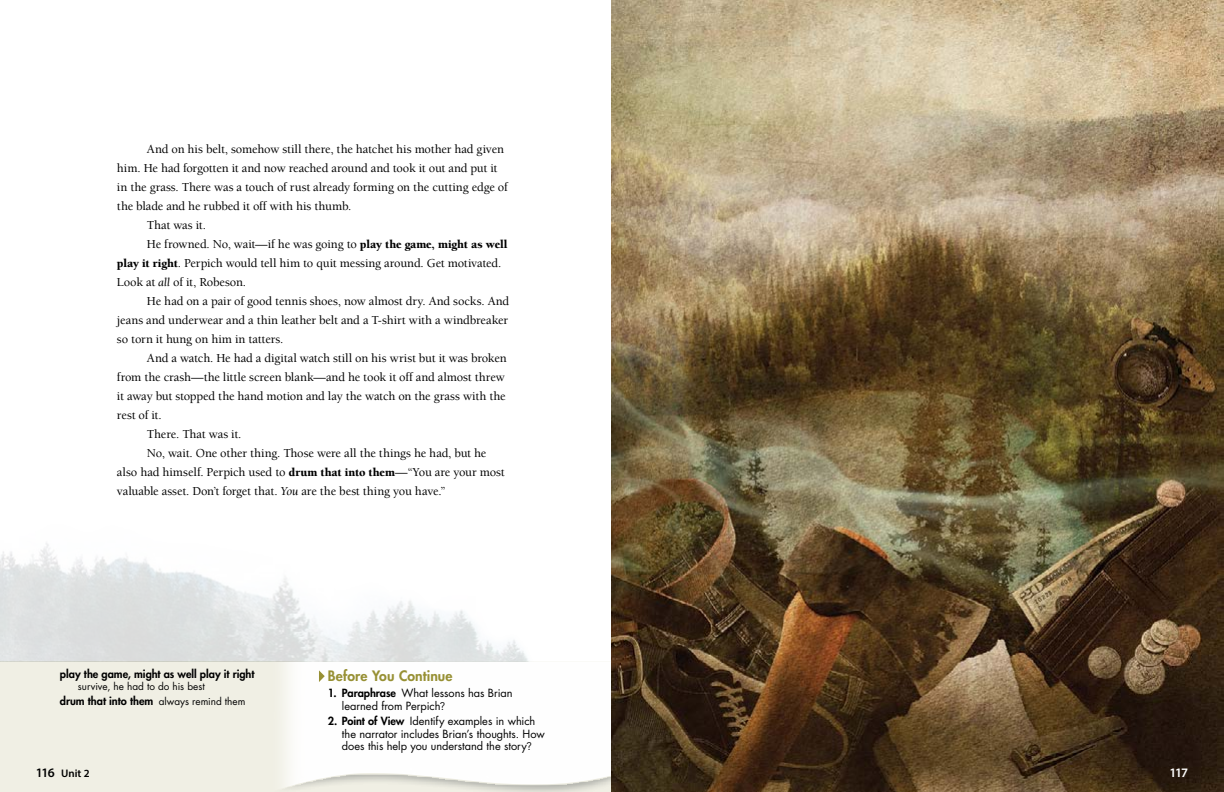
<style>
.page{position:relative;width:1224px;height:792px;background:#fff}
.page>*{position:absolute;margin:0;border:0;box-sizing:border-box;transform-origin:0 0}
.t1{font:800 14px "Futura Std";letter-spacing:.01em;color:#979034}
.t2{font:600 13px "Myriad Pro";color:#fff}
.t3{font:500 12.5px "Berkeley Std";letter-spacing:-.01em;color:#000}
.t4{font:11px/12.5px "Futura Std";letter-spacing:-.005em;color:#000}
.t5{font:800 11px "Futura Std";letter-spacing:-.005em;color:#000}
.t6{font:600 11px "Myriad Pro";color:#000}
.t7{font:10px "Futura Std";color:#000}
.s1{font-weight:900;font-size:12px}
.s2{font-weight:400;font-style:italic;font-size:12px}
.s3{font-weight:400;font-style:italic}
.s4{font-weight:400;font-size:10px}
.s5{font-weight:800}
.s6{font-family:"Avenir"}
.s7{font-size:13px}
</style>
<div class="page">
<div style="left:0;top:661px;width:612px;height:131px;background:#f0efe4"></div>
<img style="left:253px;top:661px;width:359px;height:131px">
<img style="left:0;top:543px;width:528px;height:118px">
<svg style="left:319px;top:670px;width:6px;height:12px"></svg>
<img style="left:612px;top:0;width:611px;height:792px">
<p class="t3" style="left:147px;top:142px;width:359px">And on his belt, somehow still there, the hatchet his mother had given</p>
<p class="t3" style="left:117px;top:161px;width:382px">him. He had forgotten it and now reached around and took it out and put it</p>
<p class="t3" style="left:117px;top:180px;width:392px">in the grass. There was a touch of rust already forming on the cutting edge of</p>
<p class="t3" style="left:117px;top:199px;width:236px">the blade and he rubbed it off with his thumb.</p>
<p class="t3" style="left:147px;top:218px;width:61px">That was it.</p>
<p class="t3" style="left:147px;top:237px;width:362px">He frowned. No, wait—if he was going to <span class="s1">play the game, might as well</span></p>
<p class="t3" style="left:117px;top:256px;width:386px"><span class="s1">play it right</span>. Perpich would tell him to quit messing around. Get motivated.</p>
<p class="t3" style="left:117px;top:275px;width:131px">Look at <span class="s2">all</span> of it, Robeson.</p>
<p class="t3" style="left:147px;top:294px;width:364px">He had on a pair of good tennis shoes, now almost dry. And socks. And</p>
<p class="t3" style="left:117px;top:313px;width:393px">jeans and underwear and a thin leather belt and a T-shirt with a windbreaker</p>
<p class="t3" style="left:117px;top:332px;width:168px">so torn it hung on him in tatters.</p>
<p class="t3" style="left:147px;top:351px;width:361px">And a watch. He had a digital watch still on his wrist but it was broken</p>
<p class="t3" style="left:117px;top:370px;width:389px">from the crash—the little screen blank—and he took it off and almost threw</p>
<p class="t3" style="left:117px;top:389px;width:390px">it away but stopped the hand motion and lay the watch on the grass with the</p>
<p class="t3" style="left:117px;top:408px;width:46px">rest of it.</p>
<p class="t3" style="left:147px;top:427px;width:96px">There. That was it.</p>
<p class="t3" style="left:147px;top:446px;width:341px">No, wait. One other thing. Those were all the things he had, but he</p>
<p class="t3" style="left:117px;top:465px;width:389px">also had himself. Perpich used to <span class="s1">drum that into them</span>—“You are your most</p>
<p class="t3" style="left:117px;top:484px;width:330px">valuable asset. Don’t forget that. <span class="s3">You</span> are the best thing you have.”</p>
<p class="t5" style="left:60px;top:667px;width:196px">play the game, might as well play it right</p>
<p class="t7" style="left:78px;top:680px;width:128px">survive, he had to do his best</p>
<p class="t5" style="left:60px;top:694px;width:187px">drum that into them <span class="s4">always remind them</span></p>
<p class="t1" style="left:328px;top:667px;width:126px">Before You Continue</p>
<p class="t4" style="left:342px;top:687px;width:172px;text-indent:-14px"><span class="s5">1. Paraphrase</span> What lessons has Brian learned from Perpich<span class="s6">?</span></p>
<p class="t4" style="left:342px;top:715px;width:204px;text-indent:-14px"><span class="s5">2. Point of View</span> Identify examples in which the narrator includes Brian’s thoughts. How does this help you understand the story<span class="s6">?</span></p>
<p class="t6" style="left:36px;top:766px;width:55px"><span class="s7">116</span> Unit 2</p>
<p class="t2" style="left:1170px;top:764px;width:20px">117</p>
</div>
